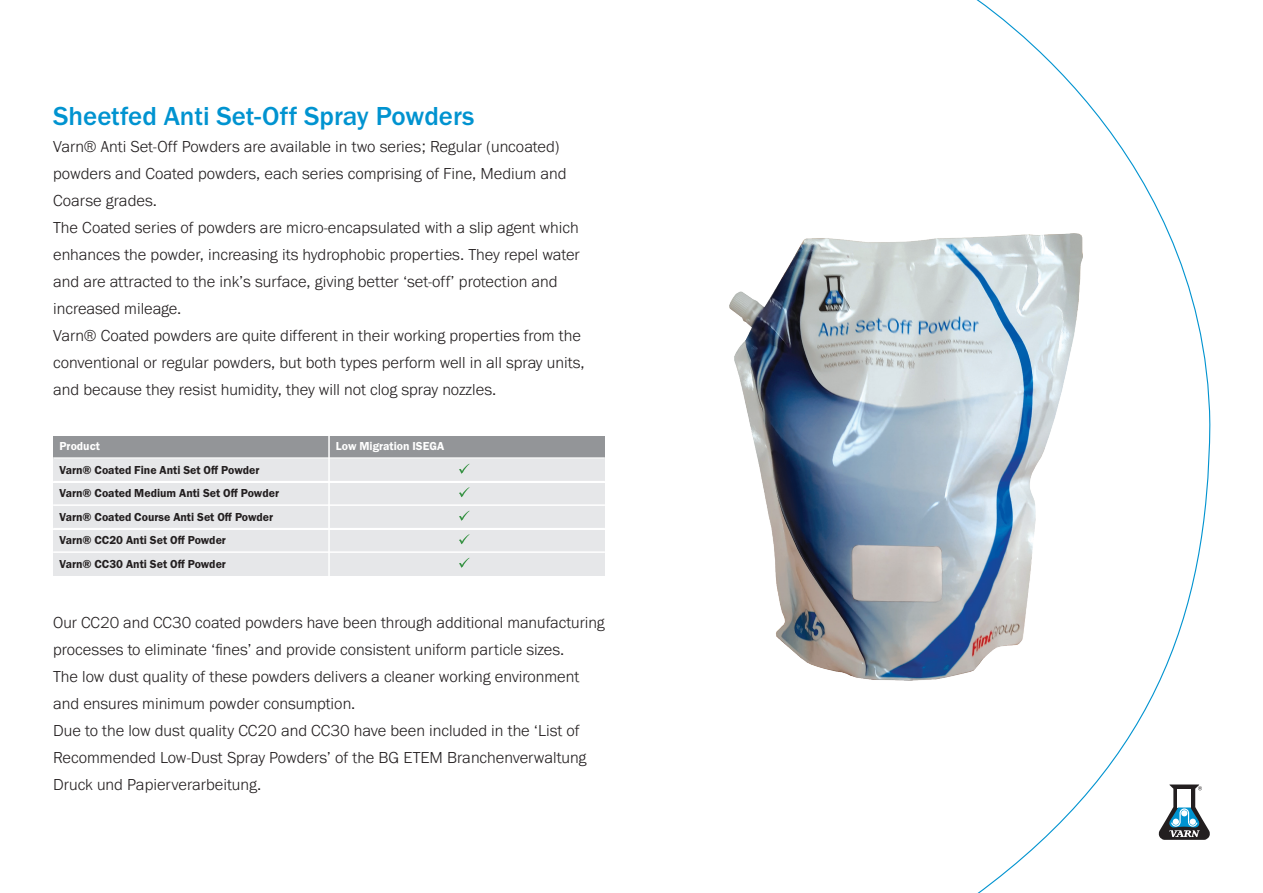
<style>
.page{position:relative;width:1263px;height:893px;background:#fff}
.page>*{position:absolute;margin:0;border:0;box-sizing:border-box;transform-origin:0 0}
.t1{font:500 27px "Franklin Gothic URW";color:#0093d0}
.t2{font:300 16.5px/27px "Franklin Gothic URW";color:#231f20}
.t3{font:12px/23.5px "Franklin Gothic URW Dem";color:#231f20}
.t4{font:12px "Franklin Gothic URW Dem";color:#fff}
</style>
<div class="page">
<svg style="left:976px;top:0;width:235px;height:893px"></svg>
<svg style="left:1159px;top:784px;width:51px;height:56px"></svg>
<img style="left:730px;top:234px;width:352px;height:446px">
<div style="left:53px;top:436px;width:552px;height:22px;background:#939598"></div>
<div style="left:53px;top:459px;width:552px;height:23px;background:#e6e7e9"></div>
<hr style="left:53px;top:457px;width:552px;height:2px;background:#fff">
<div style="left:53px;top:483px;width:552px;height:22px;background:#e6e7e9"></div>
<hr style="left:53px;top:481px;width:552px;height:1px;background:#fff">
<div style="left:53px;top:506px;width:552px;height:23px;background:#e6e7e9"></div>
<hr style="left:53px;top:504px;width:552px;height:2px;background:#fff">
<div style="left:53px;top:530px;width:552px;height:22px;background:#e6e7e9"></div>
<hr style="left:53px;top:528px;width:552px;height:1px;background:#fff">
<div style="left:53px;top:553px;width:552px;height:23px;background:#e6e7e9"></div>
<hr style="left:53px;top:551px;width:552px;height:2px;background:#fff">
<svg style="left:459px;top:464px;width:10px;height:10px"></svg>
<svg style="left:459px;top:487px;width:10px;height:10px"></svg>
<svg style="left:459px;top:511px;width:10px;height:10px"></svg>
<svg style="left:459px;top:534px;width:10px;height:10px"></svg>
<svg style="left:459px;top:558px;width:10px;height:10px"></svg>
<hr style="left:328px;top:436px;width:2px;height:142px;background:#fff">
<h1 class="t1" style="left:53px;top:100px;width:423px">Sheetfed Anti Set-Off Spray Powders</h1>
<p class="t2" style="left:53px;top:133px;width:533px">Varn® Anti Set-Off Powders are available in two series; Regular (uncoated) powders and Coated powders, each series comprising of Fine, Medium and Coarse grades.<br>The Coated series of powders are micro-encapsulated with a slip agent which enhances the powder, increasing its hydrophobic properties. They repel water and are attracted to the ink’s surface, giving better ‘set-off’ protection and increased mileage.<br>Varn® Coated powders are quite different in their working properties from the conventional or regular powders, but both types perform well in all spray units, and because they resist humidity, they will not clog spray nozzles.</p>
<p class="t4" style="left:60px;top:439px;width:42px">Product</p>
<p class="t4" style="left:336px;top:439px;width:110px">Low Migration ISEGA</p>
<p class="t3" style="left:60px;top:458px;width:221px">Varn® Coated Fine Anti Set Off Powder Varn® Coated Medium Anti Set Off Powder Varn® Coated Course Anti Set Off Powder Varn® CC20 Anti Set Off Powder<br>Varn® CC30 Anti Set Off Powder</p>
<p class="t2" style="left:53px;top:608px;width:553px">Our CC20 and CC30 coated powders have been through additional manufacturing processes to eliminate ‘fines’ and provide consistent uniform particle sizes.<br>The low dust quality of these powders delivers a cleaner working environment and ensures minimum powder consumption.<br>Due to the low dust quality CC20 and CC30 have been included in the ‘List of Recommended Low-Dust Spray Powders’ of the BG ETEM Branchenverwaltung Druck und Papierverarbeitung.</p>
</div>
